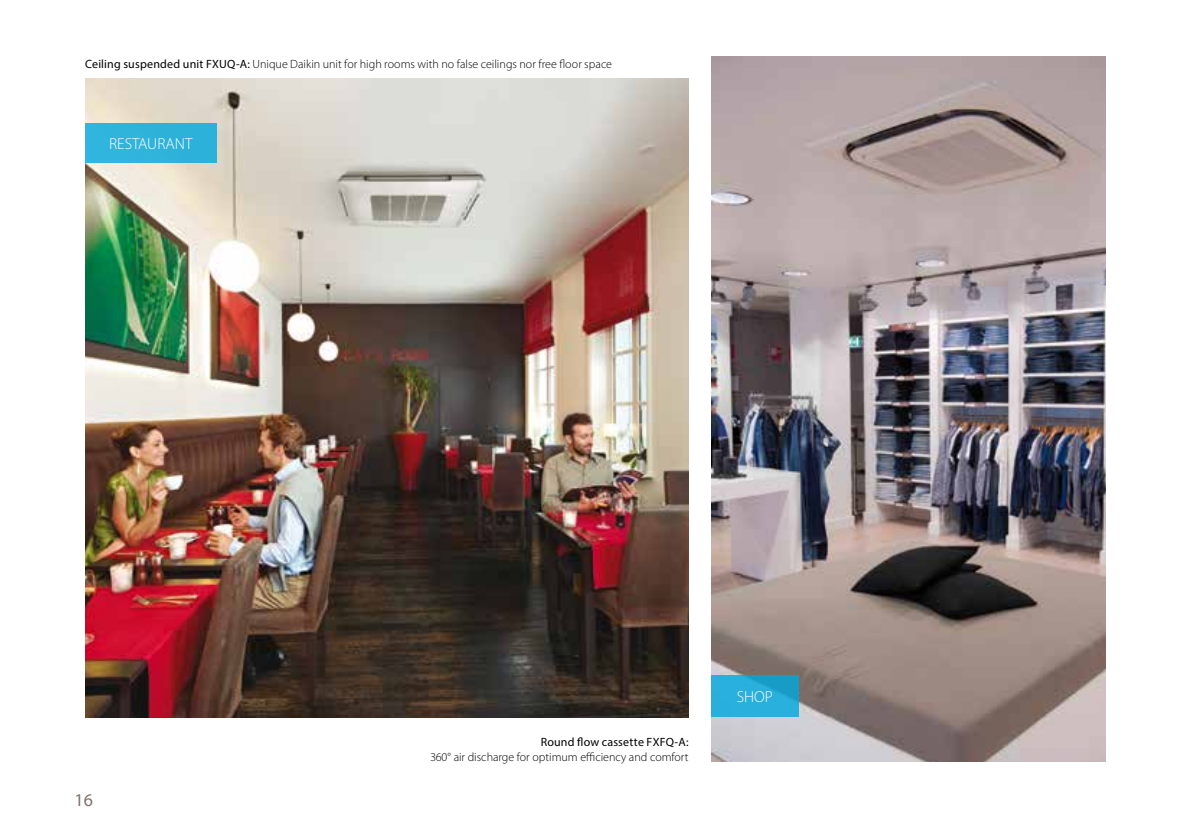
<style>
.page{position:relative;width:1191px;height:840px;background:#fff}
.page>*{position:absolute;margin:0;border:0;box-sizing:border-box;transform-origin:0 0}
.t1{font:18px "Myriad Pro";color:#7d726b}
.t2{font:300 16px "Myriad Pro";color:#fff}
.t3{font:300 12px "Myriad Pro";color:#000}
.t4{font:12px "Myriad Pro";letter-spacing:.02em;color:#000}
.s1{font-weight:400}
</style>
<div class="page">
<img style="left:85px;top:79px;width:603px;height:638px">
<img style="left:711px;top:57px;width:395px;height:704px">
<svg style="left:711px;top:675px;width:87px;height:41px;background:#25abd8"></svg>
<div style="left:85px;top:123px;width:131px;height:39px;background:#2fb3db"></div>
<p class="t3" style="left:85px;top:57px;width:528px"><span class="s1">Ceiling suspended unit FXUQ-A:</span> Unique Daikin unit for high rooms with no false ceilings nor free floor space</p>
<h2 class="t2" style="left:109px;top:134px;width:85px">RESTAURANT</h2>
<h1 class="t1" style="left:75px;top:788px;width:20px">16</h1>
<p class="t4" style="left:540px;top:734px;width:149px">Round flow cassette FXFQ-A:</p>
<p class="t3" style="left:431px;top:749px;width:259px">360° air discharge for optimum efficiency and comfort</p>
<h2 class="t2" style="left:736px;top:687px;width:38px">SHOP</h2>
</div>
